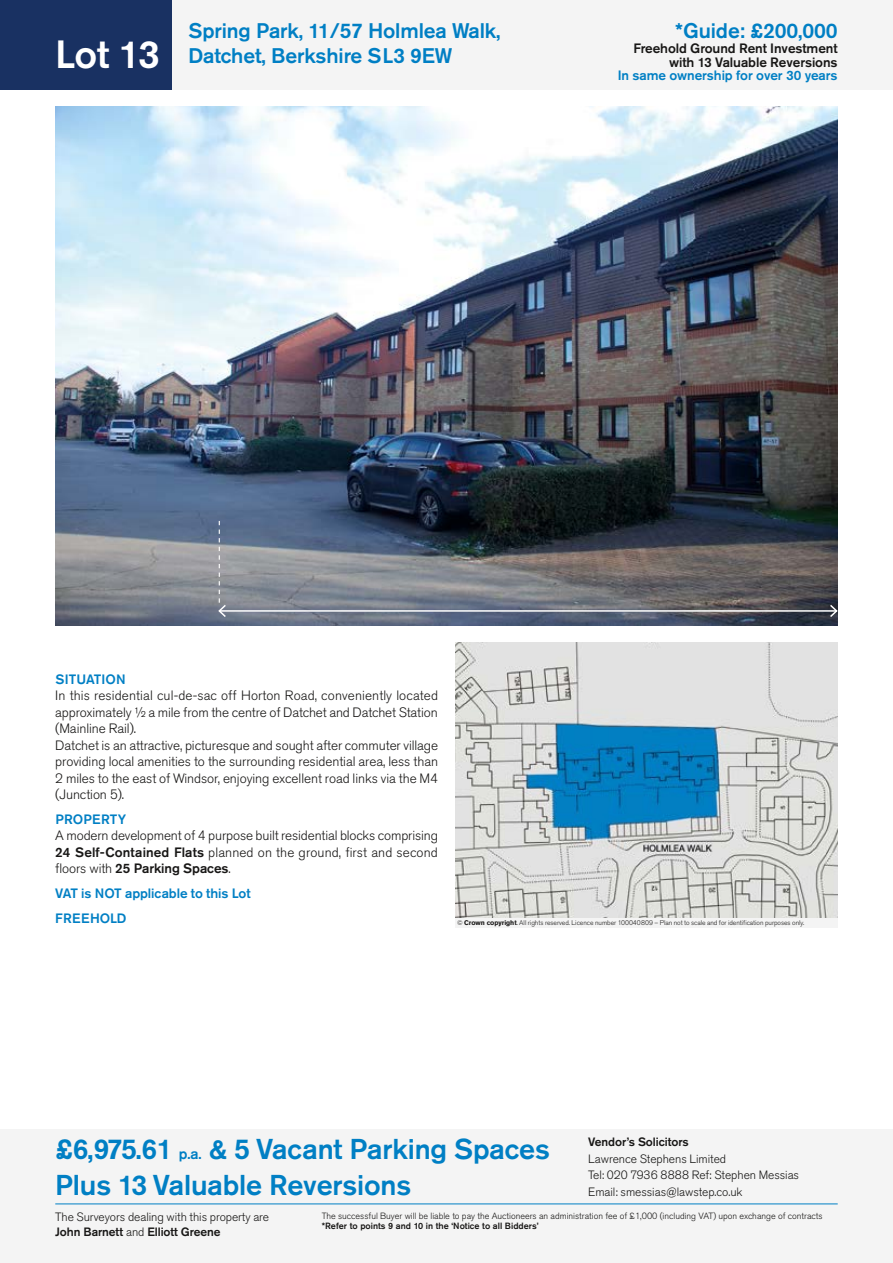
<style>
.page{position:relative;width:893px;height:1263px;background:#fff}
.page>*{position:absolute;margin:0;border:0;box-sizing:border-box;transform-origin:0 0}
.t1{font:500 28.5px/36px "Akzidenz Grotesk Pro";letter-spacing:-.005em;color:#007fc4}
.t2{font:500 21px/25.2px "Akzidenz Grotesk Pro";letter-spacing:-.005em;color:#007fc4}
.t3{font:300 13.5px/16.5px "Akzidenz Grotesk Pro";letter-spacing:-.005em;color:#181716}
.t4{font:500 13.5px/24.8px "Akzidenz Grotesk Pro";letter-spacing:-.005em;color:#007fc4}
.t5{font:500 13.5px/13.5px "Akzidenz Grotesk Pro";letter-spacing:-.005em;color:#181716;text-align:right}
.t6{font:500 13.5px "Akzidenz Grotesk Pro";letter-spacing:.025em;color:#007fc4}
.t7{font:300 12px/16.5px "Akzidenz Grotesk Pro";letter-spacing:-.005em;color:#181716}
.t8{font:500 12px "Akzidenz Grotesk Pro";letter-spacing:-.005em;color:#181716}
.t9{font:300 9px "Akzidenz Grotesk Pro";color:#181716}
.t10{font:500 9px "Akzidenz Grotesk Pro";color:#181716}
.t11{font:300 6.75px "Akzidenz Grotesk Pro";letter-spacing:-.005em;color:#181716}
.s1{font-size:39px;color:#fff}
.s2{font-weight:500}
.s3{font-weight:700}
.s4{font-size:15px}
</style>
<div class="page">
<div style="left:0;top:0;width:893px;height:89px;background:#f4f4f4"></div>
<div style="left:0;top:1129px;width:893px;height:134px;background:#f4f4f4"></div>
<div style="left:0;top:0;width:171px;height:89px;background:#193162"></div>
<hr style="left:55px;top:1203px;width:783px;height:1px;background:#007fc4">
<img style="left:55px;top:106px;width:783px;height:520px">
<hr style="left:219px;top:610px;width:618px;height:2px;background:#fff">
<svg style="left:217px;top:521px;width:10px;height:98px"></svg>
<svg style="left:828px;top:603px;width:10px;height:16px"></svg>
<img style="left:455px;top:642px;width:383px;height:276px">
<div style="left:455px;top:918px;width:383px;height:9px;background:#f4f4f4"></div>
<h2 class="t2" style="left:55px;top:18px;width:447px;text-indent:133px">Spring Park, 11/57 Holmlea Walk,<br><span class="s1">Lot 13</span> Datchet, Berkshire SL3 9EW</h2>
<h2 class="t2" style="left:675px;top:18px;width:164px">*Guide: £200,000</h2>
<p class="t5" style="left:633px;top:42px;width:206px">Freehold Ground Rent Investment with 13 Valuable Reversions</p>
<p class="t4" style="left:618px;top:63px;width:221px">In same ownership for over 30 years</p>
<p class="t4" style="left:55px;top:666px;width:72px">SITUATION</p>
<p class="t3" style="left:55px;top:687px;width:384px">In this residential cul-de-sac off Horton Road, conveniently located approximately ½ a mile from the centre of Datchet and Datchet Station (Mainline Rail).<br>Datchet is an attractive, picturesque and sought after commuter village providing local amenities to the surrounding residential area, less than 2 miles to the east of Windsor, enjoying excellent road links via the M4 (Junction 5).</p>
<p class="t6" style="left:55px;top:810px;width:72px">PROPERTY</p>
<p class="t3" style="left:55px;top:827px;width:384px;text-align:justify">A modern development of 4 purpose built residential blocks comprising <span class="s2">24 Self-Contained Flats</span> planned on the ground, first and second floors with <span class="s2">25 Parking Spaces</span>.</p>
<p class="t4" style="left:55px;top:881px;width:197px">VAT is NOT applicable to this Lot<br>FREEHOLD</p>
<p class="t11" style="left:457px;top:918px;width:349px">© <span class="s3">Crown copyright</span>. All rights reserved. Licence number 100040809 – Plan not to scale and for identification purposes only.</p>
<h1 class="t1" style="left:55px;top:1131px;width:496px">£6,975.61 <span class="s4">p.a.</span> &amp; 5 Vacant Parking Spaces<br>Plus 13 Valuable Reversions</h1>
<p class="t8" style="left:588px;top:1134px;width:102px">Vendor’s Solicitors</p>
<p class="t7" style="left:588px;top:1150px;width:212px">Lawrence Stephens Limited<br>Tel: 020 7936 8888 Ref: Stephen Messias<br>Email: smessias@lawstep.co.uk</p>
<p class="t7" style="left:55px;top:1209px;width:215px;line-height:15px">The Surveyors dealing with this property are<br><span class="s2">John Barnett</span> and <span class="s2">Elliott Greene</span></p>
<p class="t9" style="left:322px;top:1209px;width:502px">The successful Buyer will be liable to pay the Auctioneers an administration fee of £1,000 (including VAT) upon exchange of contracts</p>
<p class="t10" style="left:322px;top:1220px;width:218px">*Refer to points 9 and 10 in the ‘Notice to all Bidders’</p>
</div>
